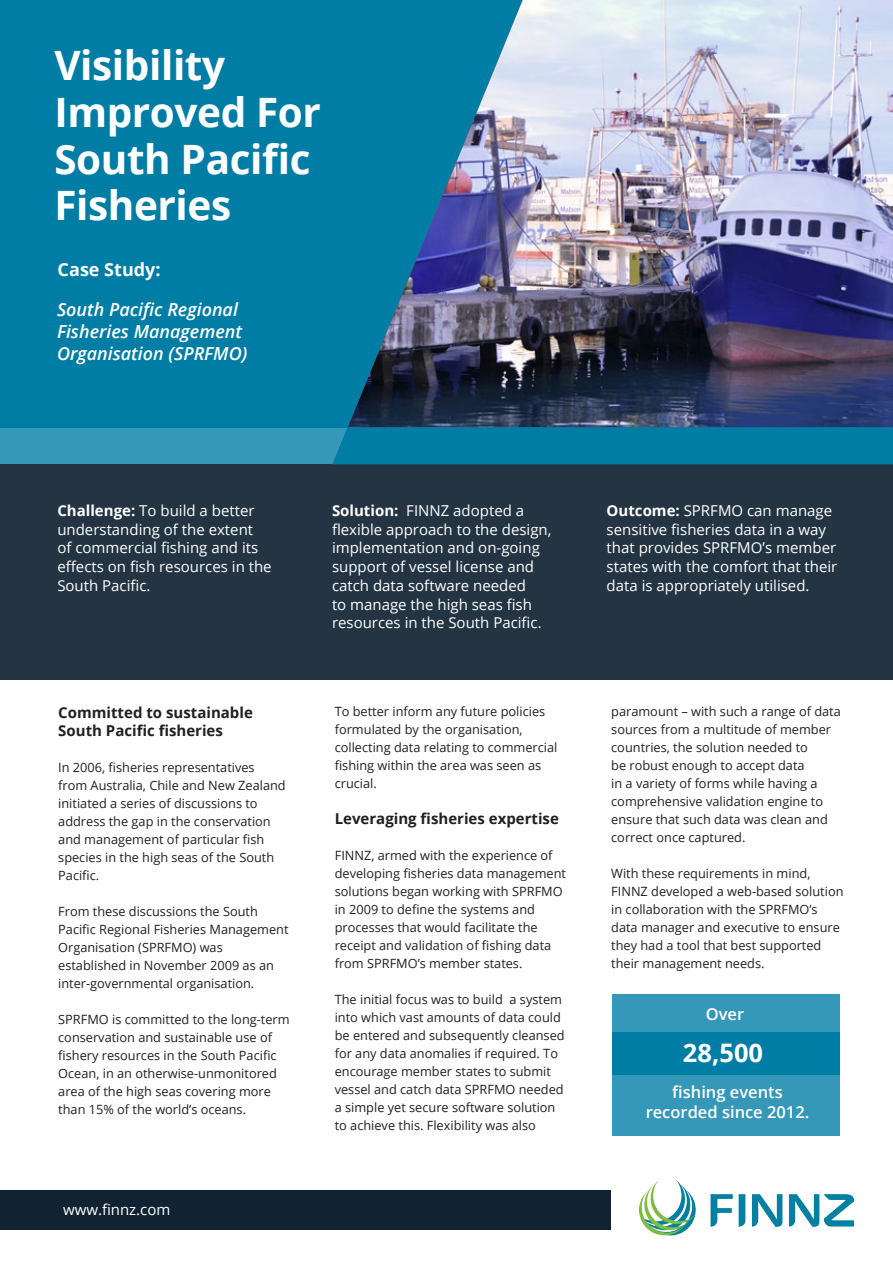
<style>
.page{position:relative;width:893px;height:1263px;background:#fff}
.page>*{position:absolute;margin:0;border:0;box-sizing:border-box;transform-origin:0 0}
.t1{font:700 40.5px/46.5px "Open Sans";letter-spacing:-.01em;color:#fff}
.t2{font:700 25.5px "Open Sans";color:#fff}
.t3{font:italic 600 18px/21.6px "Open Sans";color:#fff}
.t4{font:700 18px "Open Sans";color:#fff}
.t5{font:600 16.5px/19.8px "Open Sans";color:#fff;text-align:center}
.t6{font:15px/18.8px "Open Sans";color:#fff}
.t7{font:700 15px/18px "Open Sans";color:#231f20}
.t8{font:12.75px/18px "Open Sans";color:#231f20}
.s1{font-weight:700}
</style>
<div class="page">
<div style="left:0;top:464px;width:893px;height:216px;background:#243443"></div>
<div style="left:0;top:0;width:893px;height:428px;background:#007da5"></div>
<img style="left:348px;top:0;width:545px;height:427px">
<div style="left:0;top:428px;width:360px;height:36px;background:#3698b8"></div>
<img style="left:640px;top:1179px;width:214px;height:56px">
<div style="left:0;top:1190px;width:610px;height:40px;background:#123"></div>
<div style="left:332px;top:427px;width:561px;height:37px;background:#007da5"></div>
<div style="left:612px;top:994px;width:228px;height:141px;background:#3698b8"></div>
<div style="left:612px;top:1032px;width:228px;height:42px;background:#007da5"></div>
<p class="t1" style="left:54px;top:42px;width:268px">Visibility<br>Improved For<br>South Pacific<br>Fisheries</p>
<p class="t4" style="left:58px;top:257px;width:104px">Case Study:</p>
<p class="t3" style="left:57px;top:299px;width:192px">South Pacific Regional<br>Fisheries Management<br>Organisation (SPRFMO)</p>
<p class="t6" style="left:57px;top:501px;width:216px"><span class="s1">Challenge:</span> To build a better understanding of the extent<br>of commercial fishing and its effects on fish resources in the<br>South Pacific.</p>
<p class="t6" style="left:332px;top:501px;width:221px"><span class="s1">Solution:</span> FINNZ adopted a flexible approach to the design, implementation and on-going support of vessel license and catch data software needed<br>to manage the high seas fish resources in the South Pacific.</p>
<p class="t6" style="left:607px;top:501px;width:232px"><span class="s1">Outcome:</span> SPRFMO can manage sensitive fisheries data in a way that provides SPRFMO’s member states with the comfort that their data is appropriately utilised.</p>
<p class="t7" style="left:58px;top:703px;width:196px">Committed to sustainable<br>South Pacific fisheries</p>
<p class="t8" style="left:58px;top:758px;width:229px">In 2006, fisheries representatives from Australia, Chile and New Zealand initiated a series of discussions to address the gap in the conservation and management of particular fish species in the high seas of the South<br>Pacific.</p>
<p class="t8" style="left:58px;top:902px;width:232px">From these discussions the South Pacific Regional Fisheries Management Organisation (SPRFMO) was established in November 2009 as an inter-governmental organisation.</p>
<p class="t8" style="left:58px;top:1010px;width:233px">SPRFMO is committed to the long-term conservation and sustainable use of fishery resources in the South Pacific Ocean, in an otherwise-unmonitored area of the high seas covering more than 15% of the world’s oceans.</p>
<p class="t6" style="left:63px;top:1199px;width:109px">www.finnz.com</p>
<p class="t8" style="left:335px;top:702px;width:224px">To better inform any future policies formulated by the organisation, collecting data relating to commercial fishing within the area was seen as crucial.</p>
<p class="t7" style="left:335px;top:809px;width:226px">Leveraging fisheries expertise</p>
<p class="t8" style="left:335px;top:846px;width:233px">FINNZ, armed with the experience of developing fisheries data management solutions began working with SPRFMO in 2009 to define the systems and processes that would facilitate the receipt and validation of fishing data from SPRFMO’s member states.</p>
<p class="t8" style="left:335px;top:990px;width:231px">The initial focus was to build a system into which vast amounts of data could be entered and subsequently cleansed for any data anomalies if required. To encourage member states to submit vessel and catch data SPRFMO needed a simple yet secure software solution to achieve this. Flexibility was also</p>
<p class="t8" style="left:611px;top:702px;width:231px">paramount – with such a range of data sources from a multitude of member countries, the solution needed to<br>be robust enough to accept data<br>in a variety of forms while having a comprehensive validation engine to ensure that such data was clean and correct once captured.</p>
<p class="t8" style="left:611px;top:864px;width:234px">With these requirements in mind, FINNZ developed a web-based solution in collaboration with the SPRFMO’s data manager and executive to ensure they had a tool that best supported their management needs.</p>
<p class="t5" style="left:706px;top:1003px;width:40px">Over</p>
<p class="t2" style="left:683px;top:1034px;width:82px">28,500</p>
<p class="t5" style="left:646px;top:1082px;width:165px">fishing events recorded since 2012.</p>
</div>
